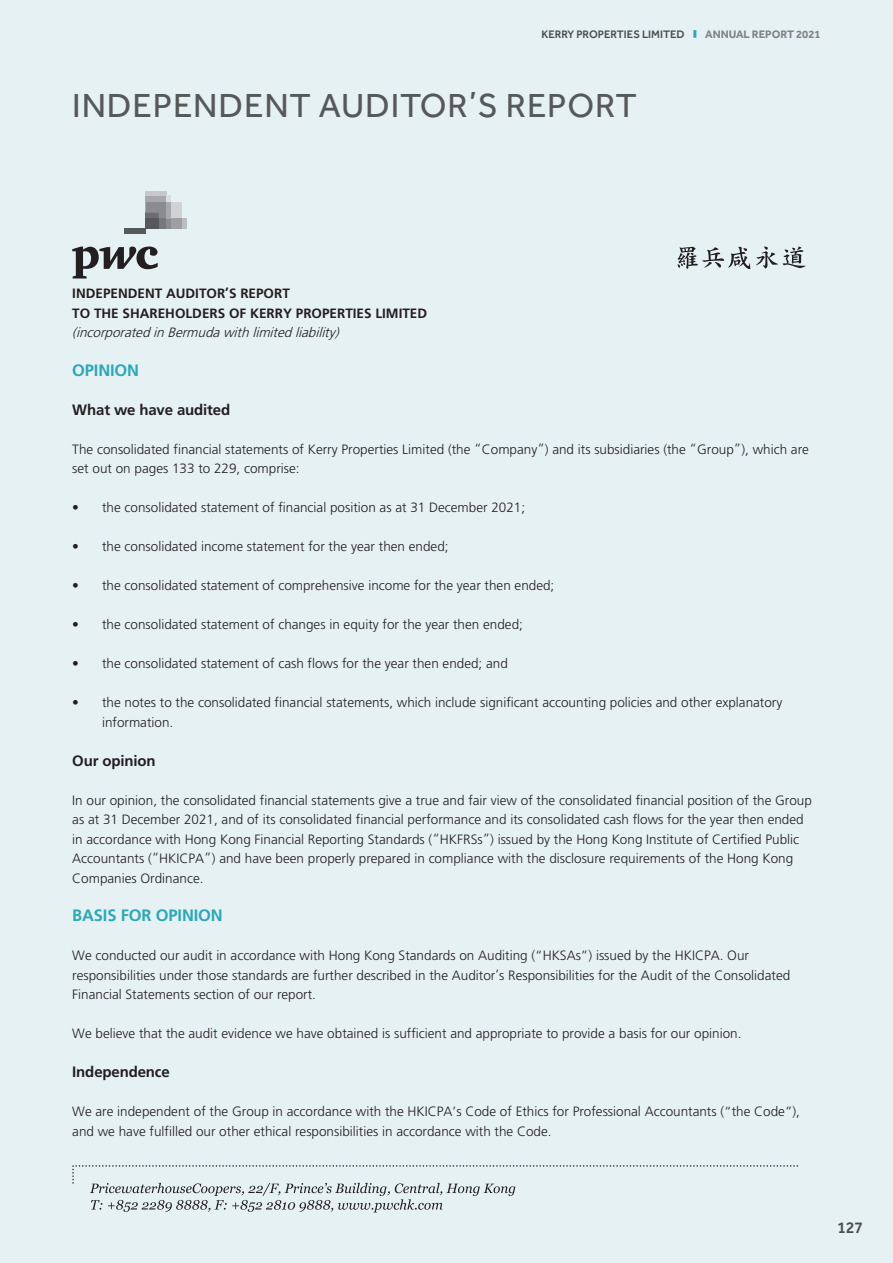
<style>
.page{position:relative;width:893px;height:1263px;background:#e6f1f4}
.page>*{position:absolute;margin:0;border:0;box-sizing:border-box;transform-origin:0 0}
.t1{font:34.5px "Effra";letter-spacing:.025em;color:#57585a}
.t2{font:700 16.5px "Frutiger LT Std";letter-spacing:-.01em;color:#2ba8b9}
.t3{font:500 16.5px "Effra";color:#4b4c4d}
.t4{font:700 15px "Frutiger LT Std";letter-spacing:-.01em;color:#231f20}
.t5{font:300 13.5px/19.5px "Frutiger LT Std";color:#231f20}
.t6{font:700 13.5px/19.5px "Frutiger LT Std";color:#231f20}
.t7{font:italic 300 13.5px "Frutiger LT Std";color:#231f20}
.t8{font:500 11.25px "Effra";color:#4b4c4d}
.t9{font:700 11.25px "Effra";color:#818386}
</style>
<div class="page">
<svg style="left:693px;top:30px;width:3px;height:8px"></svg>
<svg style="left:677px;top:247px;width:73px;height:22px"></svg>
<svg style="left:756px;top:247px;width:50px;height:21px"></svg>
<svg style="left:72px;top:247px;width:86px;height:31px"></svg>
<div style="left:182px;top:218px;width:5px;height:11px;background:#bcbdc0"></div>
<div style="left:171px;top:202px;width:11px;height:16px;background:#d1d2d4"></div>
<div style="left:124px;top:229px;width:21px;height:5px;background:#57585a"></div>
<div style="left:145px;top:218px;width:14px;height:11px;background:#57585a"></div>
<div style="left:159px;top:218px;width:8px;height:11px;background:#76787b"></div>
<hr style="left:167px;top:218px;width:4px;height:11px;background:#8a8c8f">
<div style="left:171px;top:218px;width:11px;height:11px;background:#9d9fa2"></div>
<div style="left:145px;top:191px;width:22px;height:5px;background:#c7c8ca"></div>
<svg style="left:145px;top:196px;width:26px;height:22px"></svg>
<hr style="left:167px;top:202px;width:4px;height:16px;background:#a8a9ad">
<svg style="left:72px;top:1165px;width:727px;height:47px"></svg>
<p class="t8" style="left:541px;top:27px;width:145px">KERRY PROPERTIES LIMITED</p>
<p class="t9" style="left:705px;top:27px;width:117px">ANNUAL REPORT 2021</p>
<h1 class="t1" style="left:72px;top:85px;width:566px">INDEPENDENT AUDITOR’S REPORT</h1>
<p class="t6" style="left:72px;top:284px;width:356px">INDEPENDENT AUDITOR’S REPORT<br>TO THE SHAREHOLDERS OF KERRY PROPERTIES LIMITED</p>
<p class="t7" style="left:72px;top:325px;width:272px">(incorporatedinBermudawithlimitedliability)</p>
<p class="t2" style="left:72px;top:360px;width:68px">OPINION</p>
<p class="t4" style="left:72px;top:401px;width:160px">What we have audited</p>
<p class="t5" style="left:72px;top:439px;width:738px">The consolidated financial statements of Kerry Properties Limited (the “Company”) and its subsidiaries (the “Group”), which are set out on pages 133 to 229, comprise:</p>
<p class="t5" style="left:72px;top:498px;width:454px">• the consolidated statement of financial position as at 31 December 2021;</p>
<p class="t5" style="left:72px;top:537px;width:378px">• the consolidated income statement for the year then ended;</p>
<p class="t5" style="left:72px;top:576px;width:484px">• the consolidated statement of comprehensive income for the year then ended;</p>
<p class="t5" style="left:72px;top:615px;width:452px">• the consolidated statement of changes in equity for the year then ended;</p>
<p class="t5" style="left:72px;top:654px;width:437px">• the consolidated statement of cash flows for the year then ended; and</p>
<p class="t5" style="left:102px;top:693px;width:682px;text-indent:-30px">• the notes to the consolidated financial statements, which include significant accounting policies and other explanatory information.</p>
<p class="t4" style="left:72px;top:752px;width:85px">Our opinion</p>
<p class="t5" style="left:72px;top:790px;width:741px">In our opinion, the consolidated financial statements give a true and fair view of the consolidated financial position of the Group as at 31 December 2021, and of its consolidated financial performance and its consolidated cash flows for the year then ended in accordance with Hong Kong Financial Reporting Standards (“HKFRSs”) issued by the Hong Kong Institute of Certified Public Accountants (“HKICPA”) and have been properly prepared in compliance with the disclosure requirements of the Hong Kong Companies Ordinance.</p>
<p class="t2" style="left:72px;top:906px;width:152px">BASIS FOR OPINION</p>
<p class="t5" style="left:72px;top:946px;width:719px">We conducted our audit in accordance with Hong Kong Standards on Auditing (“HKSAs”) issued by the HKICPA. Our responsibilities under those standards are further described in the Auditor’s Responsibilities for the Audit of the Consolidated<br>Financial Statements section of our report.</p>
<p class="t5" style="left:72px;top:1024px;width:671px">We believe that the audit evidence we have obtained is sufficient and appropriate to provide a basis for our opinion.</p>
<p class="t4" style="left:72px;top:1063px;width:99px">Independence</p>
<p class="t5" style="left:72px;top:1102px;width:729px">We are independent of the Group in accordance with the HKICPA’s Code of Ethics for Professional Accountants (“the Code”), and we have fulfilled our other ethical responsibilities in accordance with the Code.</p>
<p class="t3" style="left:837px;top:1218px;width:28px">127</p>
</div>
